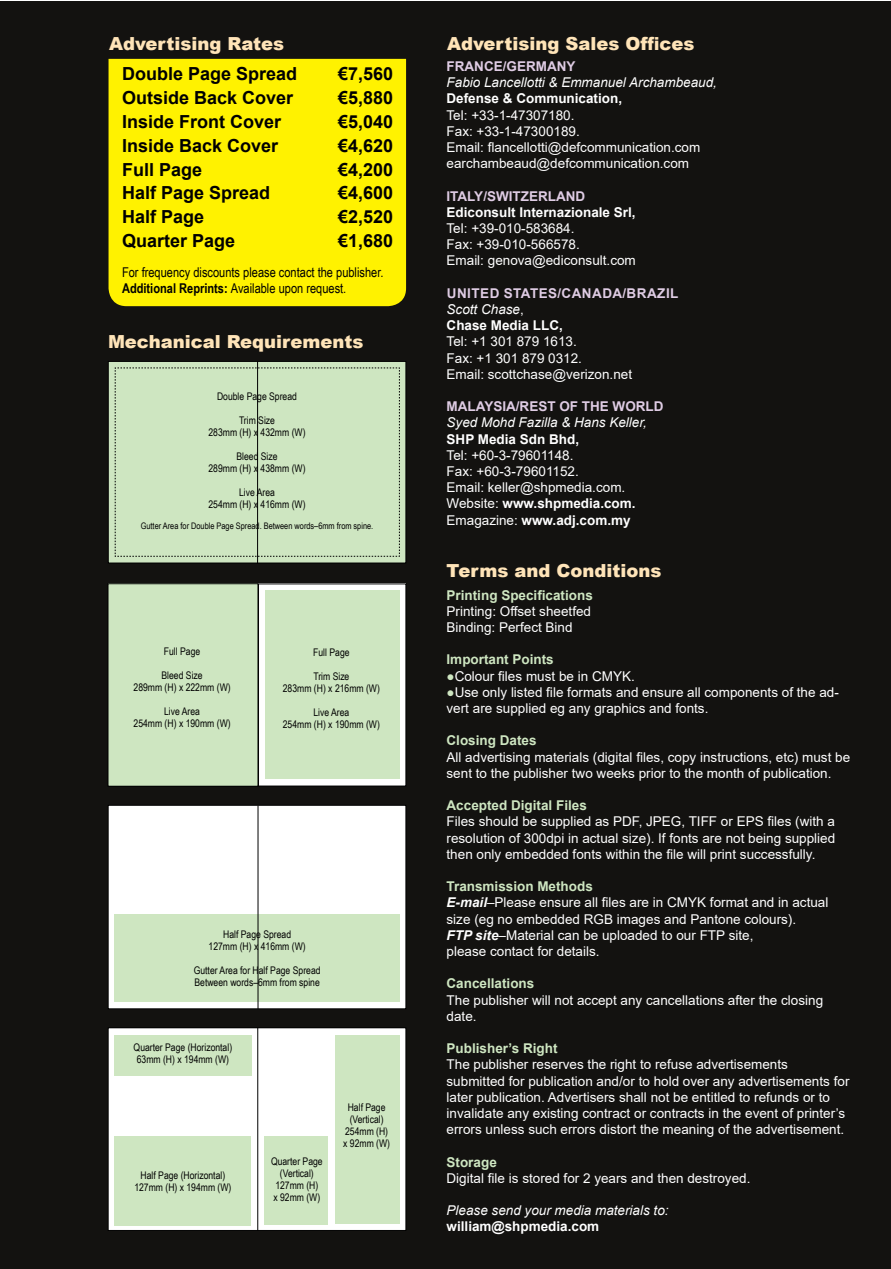
<style>
.page{position:relative;width:891px;height:1269px;background:#fff}
.page>*{position:absolute;margin:0;border:0;box-sizing:border-box;transform-origin:0 0}
.t1{font:700 18px "Arial";color:#000}
.t2{font:900 18px "Arial";color:#ffe4b8}
.t3{font:13.5px/16.2px "Arial";color:#fff}
.t4{font:700 13.5px/16.2px "Arial";color:#fff}
.t5{font:700 13.5px "Arial";color:#cee6c1}
.t6{font:italic 13.5px "Arial";color:#fff}
.t7{font:13.5px/16.2px "Arial Narrow";color:#000}
.t8{font:700 13.5px "Arial";color:#dfcce4}
.t9{font:10.5px/12px "Arial Narrow";color:#000;text-align:center}
.t10{font:9px "Arial Narrow";color:#000}
.s1{font-weight:700}
.s2{font-weight:400;font-style:italic}
.s3{font-weight:400}
.s4{color:#cee6c1}
.s5{font-weight:700;color:#cee6c1}
.s6{font-weight:700;font-style:italic}
</style>
<div class="page">
<div style="left:0;top:1px;width:891px;height:1268px;background:#131210"></div>
<div style="left:109px;top:59px;width:297px;height:247px;background:#fff200"></div>
<div style="left:108px;top:584px;width:150px;height:202px;background:#cee6c1"></div>
<div style="left:108px;top:361px;width:298px;height:202px;background:#cee6c1"></div>
<div style="left:108px;top:361px;width:298px;height:202px;border:1px solid #000"></div>
<svg style="left:115px;top:368px;width:285px;height:189px"></svg>
<hr style="left:257px;top:361px;width:1px;height:203px;background:#000">
<div style="left:258px;top:584px;width:148px;height:202px;background:#fff"></div>
<div style="left:265px;top:590px;width:135px;height:189px;background:#cee6c1"></div>
<hr style="left:258px;top:584px;width:1px;height:202px;background:#000">
<div style="left:108px;top:1028px;width:298px;height:202px;background:#fff"></div>
<div style="left:108px;top:1028px;width:298px;height:203px;border:1px solid #000"></div>
<div style="left:265px;top:1136px;width:63px;height:88px;background:#cee6c1"></div>
<div style="left:114px;top:1136px;width:137px;height:90px;background:#cee6c1"></div>
<hr style="left:258px;top:1028px;width:1px;height:203px;background:#000">
<div style="left:335px;top:1035px;width:65px;height:189px;background:#cee6c1"></div>
<div style="left:114px;top:1035px;width:138px;height:40px;background:#cee6c1"></div>
<div style="left:108px;top:805px;width:298px;height:204px;background:#fff"></div>
<div style="left:108px;top:805px;width:298px;height:204px;border:1px solid #000"></div>
<div style="left:114px;top:914px;width:286px;height:88px;background:#cee6c1"></div>
<hr style="left:258px;top:806px;width:1px;height:203px;background:#000">
<h1 class="t2" style="left:109px;top:31px;width:177px">Advertising Rates</h1>
<h1 class="t1" style="left:122px;top:61px;width:177px">Double Page Spread</h1>
<h1 class="t1" style="left:338px;top:61px;width:57px">€7,560</h1>
<h1 class="t1" style="left:122px;top:85px;width:173px">Outside Back Cover</h1>
<h1 class="t1" style="left:338px;top:85px;width:57px">€5,880</h1>
<h1 class="t1" style="left:122px;top:109px;width:161px">Inside Front Cover</h1>
<h1 class="t1" style="left:338px;top:109px;width:57px">€5,040</h1>
<h1 class="t1" style="left:122px;top:132px;width:158px">Inside Back Cover</h1>
<h1 class="t1" style="left:338px;top:132px;width:57px">€4,620</h1>
<h1 class="t1" style="left:122px;top:156px;width:82px">Full Page</h1>
<h1 class="t1" style="left:338px;top:156px;width:57px">€4,200</h1>
<h1 class="t1" style="left:122px;top:180px;width:150px">Half Page Spread</h1>
<h1 class="t1" style="left:338px;top:180px;width:57px">€4,600</h1>
<h1 class="t1" style="left:122px;top:204px;width:84px">Half Page</h1>
<h1 class="t1" style="left:338px;top:204px;width:57px">€2,520</h1>
<h1 class="t1" style="left:122px;top:228px;width:115px">Quarter Page</h1>
<h1 class="t1" style="left:338px;top:228px;width:57px">€1,680</h1>
<p class="t7" style="left:122px;top:263px;width:263px">For frequency discounts please contact the publisher.<br><span class="s1">Additional Reprints:</span> Available upon request.</p>
<h1 class="t2" style="left:108px;top:328px;width:257px">Mechanical Requirements</h1>
<p class="t9" style="left:217px;top:390px;width:81px">Double Page Spread</p>
<p class="t9" style="left:208px;top:414px;width:99px">Trim Size<br>283mm (H) x 432mm (W)</p>
<p class="t9" style="left:208px;top:450px;width:99px">Bleed Size<br>289mm (H) x 438mm (W)</p>
<p class="t9" style="left:208px;top:486px;width:99px">Live Area<br>254mm (H) x 416mm (W)</p>
<p class="t10" style="left:141px;top:519px;width:234px">Gutter Area for Double Page Spread. Between words–6mm from spine.</p>
<p class="t9" style="left:164px;top:645px;width:38px">Full Page</p>
<p class="t9" style="left:134px;top:669px;width:99px">Bleed Size<br>289mm (H) x 222mm (W)</p>
<p class="t9" style="left:134px;top:705px;width:99px">Live Area<br>254mm (H) x 190mm (W)</p>
<p class="t9" style="left:313px;top:645px;width:38px">Full Page</p>
<p class="t9" style="left:283px;top:669px;width:99px">Trim Size<br>283mm (H) x 216mm (W)</p>
<p class="t9" style="left:283px;top:705px;width:99px">Live Area<br>254mm (H) x 190mm (W)</p>
<p class="t9" style="left:209px;top:928px;width:99px">Half Page Spread<br>127mm (H) x 416mm (W)</p>
<p class="t9" style="left:194px;top:964px;width:128px;text-align:left">Gutter Area for Half Page Spread<br>Between words–6mm from spine</p>
<p class="t9" style="left:134px;top:1041px;width:100px;text-align:left">Quarter Page (Horizontal)<br>63mm (H) x 194mm (W)</p>
<p class="t9" style="left:134px;top:1169px;width:99px">Half Page (Horizontal)<br>127mm (H) x 194mm (W)</p>
<p class="t9" style="left:271px;top:1155px;width:53px">Quarter Page (Vertical)<br>127mm (H)<br>x 92mm (W)</p>
<p class="t9" style="left:343px;top:1101px;width:48px">Half Page (Vertical)<br>254mm (H) x 92mm (W)</p>
<h1 class="t2" style="left:447px;top:31px;width:249px">Advertising Sales Offices</h1>
<p class="t8" style="left:447px;top:57px;width:130px">FRANCE/GERMANY</p>
<p class="t6" style="left:447px;top:74px;width:272px">Fabio Lancellotti &amp; Emmanuel Archambeaud,</p>
<p class="t4" style="left:447px;top:91px;width:177px">Defense &amp; Communication,</p>
<p class="t3" style="left:447px;top:107px;width:255px">Tel: +33-1-47307180.<br>Fax: +33-1-47300189.<br>Email: flancellotti@defcommunication.com earchambeaud@defcommunication.com</p>
<p class="t8" style="left:447px;top:186px;width:140px">ITALY/SWITZERLAND</p>
<p class="t4" style="left:447px;top:204px;width:191px">Ediconsult Internazionale Srl,</p>
<p class="t3" style="left:447px;top:220px;width:191px">Tel: +39-010-583684.<br>Fax: +39-010-566578.<br>Email: genova@ediconsult.com</p>
<p class="t8" style="left:447px;top:284px;width:20px">United</p>
<p class="t8" style="left:504px;top:284px;width:20px">States</p>
<p class="t8" style="left:558px;top:284px;width:26px">/Canada</p>
<p class="t8" style="left:623px;top:284px;width:24px">/Brazil</p>
<p class="t4" style="left:447px;top:301px;width:118px"><span class="s2">Scott Chase</span><span class="s3">,<br></span>Chase Media LLC,</p>
<p class="t3" style="left:447px;top:334px;width:187px">Tel: +1 301 879 1613.<br>Fax: +1 301 879 0312.<br>Email: scottchase@verizon.net</p>
<p class="t8" style="left:447px;top:397px;width:219px">MALAYSIA/REST OF THE WORLD</p>
<p class="t6" style="left:447px;top:414px;width:202px">Syed Mohd Fazilla &amp; Hans Keller,</p>
<p class="t4" style="left:447px;top:431px;width:134px">SHP Media Sdn Bhd,</p>
<p class="t3" style="left:447px;top:447px;width:191px">Tel: +60-3-79601148.<br>Fax: +60-3-79601152.<br>Email: keller@shpmedia.com.<br>Website: <span class="s1">www.shpmedia.com.<br></span>Emagazine: <span class="s1">www.adj.com.my</span></p>
<h1 class="t2" style="left:447px;top:558px;width:216px">Terms and Conditions</h1>
<p class="t5" style="left:447px;top:585px;width:148px">Printing Specifications</p>
<p class="t3" style="left:447px;top:603px;width:146px">Printing: Offset sheetfed<br>Binding: Perfect Bind</p>
<p class="t5" style="left:447px;top:650px;width:109px">Important Points</p>
<p class="t3" style="left:447px;top:668px;width:190px"><span class="s4">●</span>Colour files must be in CMYK.</p>
<p class="t3" style="left:447px;top:684px;width:394px"><span class="s4">●</span>Use only listed file formats and ensure all components of the ad&shy;vert are supplied eg any graphics and fonts.</p>
<p class="t5" style="left:447px;top:731px;width:92px">Closing Dates</p>
<p class="t3" style="left:447px;top:749px;width:405px">All advertising materials (digital files, copy instructions, etc) must be sent to the publisher two weeks prior to the month of publication.</p>
<p class="t5" style="left:447px;top:796px;width:142px">Accepted Digital Files</p>
<p class="t3" style="left:447px;top:814px;width:390px;text-align:justify">Files should be supplied as PDF, JPEG, TIFF or EPS files (with a resolution of 300dpi in actual size). If fonts are not being supplied then only embedded fonts within the file will print successfully.</p>
<p class="t3" style="left:447px;top:878px;width:383px"><span class="s5">Transmission Methods<br></span><span class="s6">E-mail</span>–Please ensure all files are in CMYK format and in actual size (eg no embedded RGB images and Pantone colours).<br><span class="s6">FTP site</span>–Material can be uploaded to our FTP site,<br>please contact for details.</p>
<p class="t5" style="left:447px;top:974px;width:89px">Cancellations</p>
<p class="t3" style="left:447px;top:992px;width:378px">The publisher will not accept any cancellations after the closing date.</p>
<p class="t5" style="left:447px;top:1039px;width:113px">Publisher’s Right</p>
<p class="t3" style="left:447px;top:1057px;width:404px">The publisher reserves the right to refuse advertisements submitted for publication and/or to hold over any advertisements for later publication. Advertisers shall not be entitled to refunds or to invalidate any existing contract or contracts in the event of printer’s errors unless such errors distort the meaning of the advertisement.</p>
<p class="t5" style="left:447px;top:1152px;width:52px">Storage</p>
<p class="t3" style="left:447px;top:1170px;width:305px">Digital file is stored for 2 years and then destroyed.</p>
<p class="t6" style="left:447px;top:1202px;width:224px">Please send your media materials to:</p>
<p class="t4" style="left:447px;top:1219px;width:154px">william@shpmedia.com</p>
</div>
